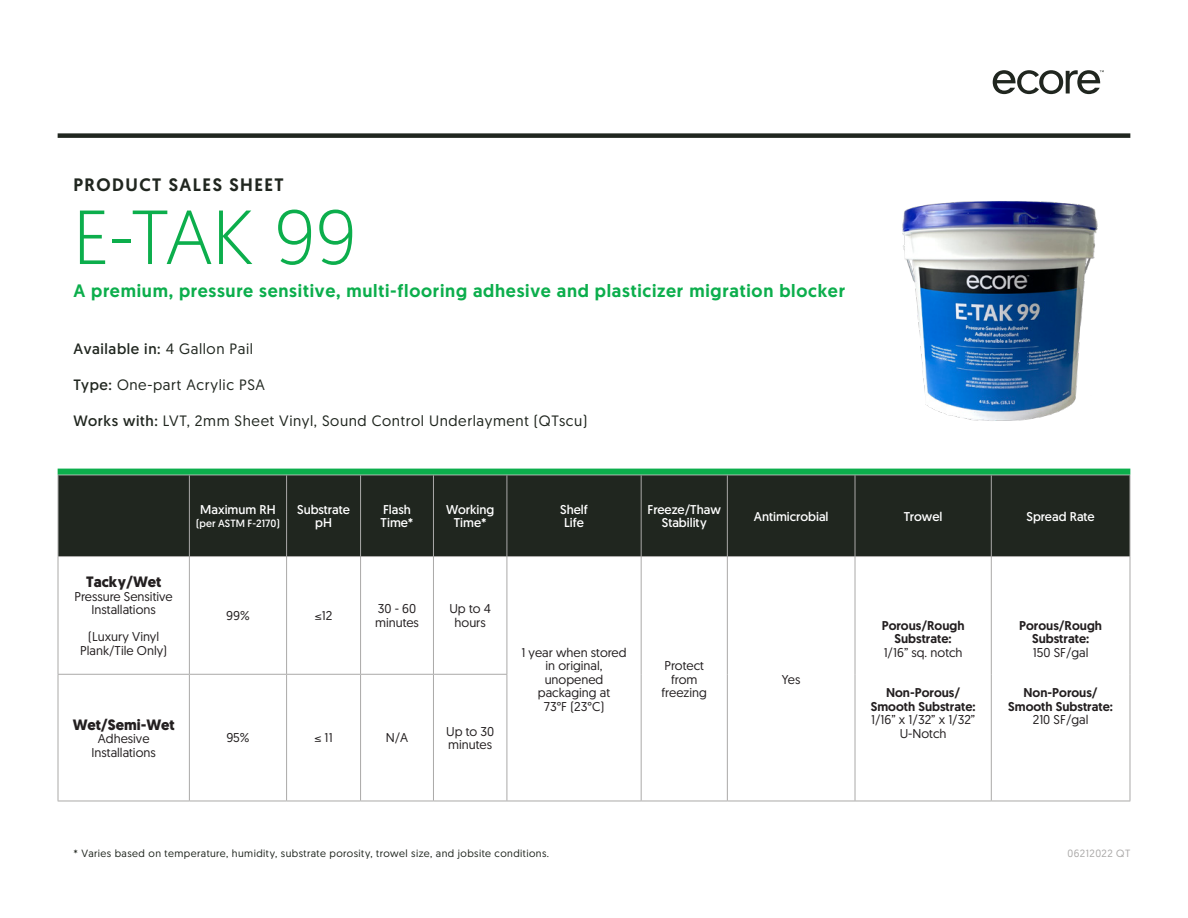
<style>
.page{position:relative;width:1188px;height:918px;background:#fff}
.page>*{position:absolute;margin:0;border:0;box-sizing:border-box;transform-origin:0 0}
.t1{font:300 76.35px "Geomanist";color:#0cae4c}
.t2{font:500 18px "Geomanist";letter-spacing:.04em;color:#0cae4c}
.t3{font:500 18px "Geomanist";letter-spacing:.08em;color:#20261f}
.t4{font:15px "Geomanist";letter-spacing:.04em;color:#20261f}
.t5{font:15px "Geomanist";letter-spacing:.04em;color:#20261f}
.t6{font:700 15px "Geomanist";color:#231f20}
.t7{font:12.75px/13.5px "Geomanist";color:#231f20;text-align:center}
.t8{font:12.75px/13.5px "Geomanist";color:#fff;text-align:center}
.t9{font:500 12.75px/13.5px "Geomanist";color:#231f20;text-align:center}
.t10{font:10.5px "Geomanist";letter-spacing:.04em;color:#20261f}
.t11{font:10.5px "Geomanist";color:#fff}
.t12{font:10.5px "Geomanist";letter-spacing:.04em;color:#aaa9a8}
.s1{font-style:inherit}
</style>
<div class="page">
<svg style="left:993px;top:70px;width:111px;height:24px"></svg>
<div style="left:58px;top:133px;width:1072px;height:5px;background:#20261f"></div>
<div style="left:59px;top:476px;width:1071px;height:80px;background:#20261f"></div>
<hr style="left:58px;top:475px;width:131px;height:1px;background:#aaa9a8">
<hr style="left:58px;top:475px;width:1px;height:81px;background:#aaa9a8">
<hr style="left:189px;top:475px;width:98px;height:1px;background:#aaa9a8">
<hr style="left:189px;top:475px;width:1px;height:81px;background:#aaa9a8">
<hr style="left:287px;top:475px;width:74px;height:1px;background:#aaa9a8">
<hr style="left:286px;top:475px;width:1px;height:81px;background:#aaa9a8">
<hr style="left:361px;top:475px;width:72px;height:1px;background:#aaa9a8">
<hr style="left:360px;top:475px;width:1px;height:81px;background:#aaa9a8">
<hr style="left:433px;top:475px;width:74px;height:1px;background:#aaa9a8">
<hr style="left:433px;top:475px;width:1px;height:81px;background:#aaa9a8">
<hr style="left:507px;top:475px;width:134px;height:1px;background:#aaa9a8">
<hr style="left:507px;top:475px;width:1px;height:81px;background:#aaa9a8">
<hr style="left:641px;top:475px;width:86px;height:1px;background:#aaa9a8">
<hr style="left:641px;top:475px;width:1px;height:81px;background:#aaa9a8">
<hr style="left:727px;top:475px;width:128px;height:1px;background:#aaa9a8">
<hr style="left:727px;top:475px;width:1px;height:81px;background:#aaa9a8">
<hr style="left:855px;top:475px;width:136px;height:1px;background:#aaa9a8">
<hr style="left:855px;top:475px;width:1px;height:81px;background:#aaa9a8">
<hr style="left:991px;top:475px;width:139px;height:1px;background:#aaa9a8">
<hr style="left:991px;top:475px;width:1px;height:81px;background:#aaa9a8">
<hr style="left:1130px;top:475px;width:1px;height:81px;background:#aaa9a8">
<hr style="left:58px;top:556px;width:131px;height:1px;background:#aaa9a8">
<hr style="left:58px;top:557px;width:1px;height:117px;background:#aaa9a8">
<hr style="left:189px;top:556px;width:98px;height:1px;background:#aaa9a8">
<hr style="left:189px;top:557px;width:1px;height:117px;background:#aaa9a8">
<hr style="left:287px;top:556px;width:74px;height:1px;background:#aaa9a8">
<hr style="left:286px;top:557px;width:1px;height:117px;background:#aaa9a8">
<hr style="left:361px;top:556px;width:72px;height:1px;background:#aaa9a8">
<hr style="left:360px;top:557px;width:1px;height:117px;background:#aaa9a8">
<hr style="left:433px;top:556px;width:74px;height:1px;background:#aaa9a8">
<hr style="left:433px;top:557px;width:1px;height:117px;background:#aaa9a8">
<hr style="left:507px;top:556px;width:134px;height:1px;background:#aaa9a8">
<hr style="left:507px;top:557px;width:1px;height:117px;background:#aaa9a8">
<hr style="left:641px;top:556px;width:86px;height:1px;background:#aaa9a8">
<hr style="left:641px;top:557px;width:1px;height:117px;background:#aaa9a8">
<hr style="left:727px;top:556px;width:128px;height:1px;background:#aaa9a8">
<hr style="left:727px;top:557px;width:1px;height:117px;background:#aaa9a8">
<hr style="left:855px;top:556px;width:136px;height:1px;background:#aaa9a8">
<hr style="left:855px;top:557px;width:1px;height:117px;background:#aaa9a8">
<hr style="left:991px;top:556px;width:139px;height:1px;background:#aaa9a8">
<hr style="left:991px;top:557px;width:1px;height:117px;background:#aaa9a8">
<hr style="left:1130px;top:557px;width:1px;height:117px;background:#aaa9a8">
<hr style="left:58px;top:674px;width:131px;height:1px;background:#aaa9a8">
<hr style="left:58px;top:675px;width:1px;height:126px;background:#aaa9a8">
<hr style="left:189px;top:674px;width:98px;height:1px;background:#aaa9a8">
<hr style="left:189px;top:675px;width:1px;height:126px;background:#aaa9a8">
<hr style="left:287px;top:674px;width:74px;height:1px;background:#aaa9a8">
<hr style="left:286px;top:675px;width:1px;height:126px;background:#aaa9a8">
<hr style="left:361px;top:674px;width:72px;height:1px;background:#aaa9a8">
<hr style="left:360px;top:675px;width:1px;height:126px;background:#aaa9a8">
<hr style="left:433px;top:674px;width:74px;height:1px;background:#aaa9a8">
<hr style="left:433px;top:675px;width:1px;height:126px;background:#aaa9a8">
<hr style="left:507px;top:675px;width:1px;height:126px;background:#aaa9a8">
<hr style="left:641px;top:674px;width:1px;height:127px;background:#aaa9a8">
<hr style="left:727px;top:674px;width:1px;height:127px;background:#aaa9a8">
<hr style="left:855px;top:674px;width:1px;height:127px;background:#aaa9a8">
<hr style="left:991px;top:674px;width:1px;height:127px;background:#aaa9a8">
<hr style="left:1130px;top:674px;width:1px;height:127px;background:#aaa9a8">
<hr style="left:58px;top:801px;width:131px;height:1px;background:#aaa9a8">
<hr style="left:189px;top:801px;width:98px;height:1px;background:#aaa9a8">
<hr style="left:287px;top:801px;width:74px;height:1px;background:#aaa9a8">
<hr style="left:361px;top:801px;width:72px;height:1px;background:#aaa9a8">
<hr style="left:433px;top:801px;width:74px;height:1px;background:#aaa9a8">
<hr style="left:507px;top:801px;width:134px;height:1px;background:#aaa9a8">
<hr style="left:641px;top:801px;width:86px;height:1px;background:#aaa9a8">
<hr style="left:727px;top:801px;width:128px;height:1px;background:#aaa9a8">
<hr style="left:855px;top:801px;width:136px;height:1px;background:#aaa9a8">
<hr style="left:991px;top:801px;width:139px;height:1px;background:#aaa9a8">
<div style="left:58px;top:469px;width:1072px;height:6px;background:#0cae4c"></div>
<img style="left:902px;top:201px;width:196px;height:220px">
<p class="t3" style="left:73px;top:172px;width:212px">PRODUCT SALES SHEET</p>
<p class="t1" style="left:73px;top:188px;width:284px">E-TAK 99</p>
<p class="t2" style="left:73px;top:279px;width:773px">A premium, pressure sensitive, multi-flooring adhesive and plasticizer migration blocker</p>
<p class="t5" style="left:73px;top:339px;width:181px">Available in: <span class="s1">4 Gallon Pail</span></p>
<p class="t4" style="left:73px;top:375px;width:193px"><span class="s1">Type:</span> One-part Acrylic PSA</p>
<p class="t4" style="left:73px;top:411px;width:516px"><span class="s1">Works with:</span> LVT, 2mm Sheet Vinyl, Sound Control Underlayment (QTscu)</p>
<p class="t8" style="left:200px;top:502px;width:77px">Maximum RH</p>
<p class="t11" style="left:196px;top:517px;width:85px">(per ASTM F-2170)</p>
<p class="t8" style="left:297px;top:502px;width:54px">Substrate</p>
<p class="t8" style="left:315px;top:516px;width:18px">pH</p>
<p class="t8" style="left:381px;top:502px;width:34px;text-align:left">Flash<br>Time*</p>
<p class="t8" style="left:446px;top:502px;width:50px">Working<br>Time*</p>
<p class="t8" style="left:560px;top:502px;width:29px">Shelf<br>Life</p>
<p class="t8" style="left:648px;top:502px;width:75px">Freeze/Thaw<br>Stability</p>
<p class="t8" style="left:754px;top:509px;width:76px">Antimicrobial</p>
<p class="t8" style="left:904px;top:509px;width:40px">Trowel</p>
<p class="t8" style="left:1027px;top:509px;width:70px">Spread Rate</p>
<p class="t6" style="left:86px;top:572px;width:77px">Tacky/Wet</p>
<p class="t7" style="left:75px;top:589px;width:100px">Pressure Sensitive<br>Installations</p>
<p class="t7" style="left:80px;top:630px;width:88px">(Luxury Vinyl<br>Plank/Tile Only)</p>
<p class="t7" style="left:226px;top:609px;width:25px">99%</p>
<p class="t7" style="left:315px;top:609px;width:19px">≤12</p>
<p class="t7" style="left:375px;top:602px;width:45px;text-align:left">30 - 60 minutes</p>
<p class="t7" style="left:449px;top:602px;width:43px">Up to 4 hours</p>
<p class="t9" style="left:882px;top:618px;width:84px">Porous/Rough<br>Substrate:</p>
<p class="t7" style="left:884px;top:645px;width:80px">1/16” sq. notch</p>
<p class="t9" style="left:871px;top:686px;width:106px">Non-Porous/<br>Smooth Substrate:</p>
<p class="t7" style="left:871px;top:712px;width:106px">1/16” x 1/32” x 1/32”<br>U-Notch</p>
<p class="t9" style="left:1019px;top:618px;width:84px">Porous/Rough<br>Substrate:</p>
<p class="t7" style="left:1033px;top:645px;width:57px">150 SF/gal</p>
<p class="t9" style="left:1008px;top:686px;width:106px">Non-Porous/<br>Smooth Substrate:</p>
<p class="t7" style="left:521px;top:645px;width:107px">1 year when stored in original, unopened packaging at<br>73°F (23°C)</p>
<p class="t7" style="left:662px;top:658px;width:47px">Protect from freezing</p>
<p class="t7" style="left:782px;top:672px;width:20px">Yes</p>
<p class="t6" style="left:73px;top:714px;width:104px">Wet/Semi-Wet</p>
<p class="t7" style="left:1033px;top:712px;width:57px">210 SF/gal</p>
<p class="t7" style="left:92px;top:732px;width:66px">Adhesive<br>Installations</p>
<p class="t7" style="left:226px;top:731px;width:25px">95%</p>
<p class="t7" style="left:314px;top:731px;width:20px">≤ 11</p>
<p class="t7" style="left:386px;top:731px;width:24px">N/A</p>
<p class="t7" style="left:446px;top:724px;width:50px;text-align:left">Up to 30 minutes</p>
<p class="t10" style="left:73px;top:846px;width:477px">* Varies based on temperature, humidity, substrate porosity, trowel size, and jobsite conditions.</p>
<p class="t12" style="left:1068px;top:846px;width:64px">06212022 QT</p>
</div>
